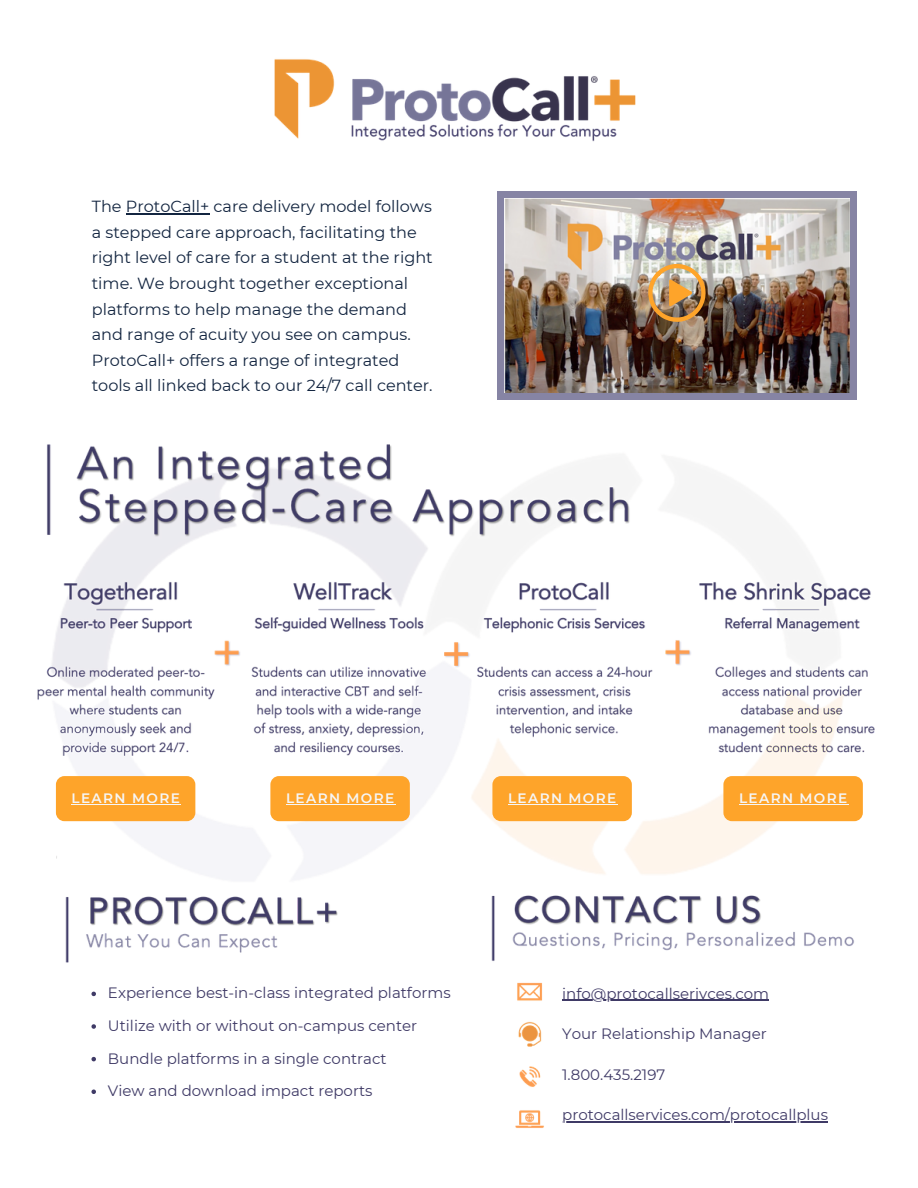
<style>
.page{position:relative;width:918px;height:1188px;background:#fff}
.page>*{position:absolute;margin:0;border:0;box-sizing:border-box;transform-origin:0 0}
.t1{font:16.05px/25.7px "Montserrat";color:#132540}
.t2{font:15px "Montserrat";color:#3f3a66}
.t3{font:600 13.65px "Montserrat";letter-spacing:.1em;color:#f6f6f6}
</style>
<div class="page">
<div style="left:497px;top:192px;width:360px;height:208px;background:#8684a4"></div>
<img style="left:504px;top:199px;width:346px;height:181px">
<img style="left:648px;top:264px;width:58px;height:58px">
<img style="left:274px;top:59px;width:362px;height:83px">
<img style="left:37px;top:380px;width:838px;height:540px">
<div style="left:18px;top:821px;width:38px;height:59px;background:#fff"></div>
<img style="left:66px;top:880px;width:425px;height:117px">
<img style="left:491px;top:878px;width:372px;height:122px">
<img style="left:515px;top:978px;width:36px;height:150px">
<div style="left:492px;top:776px;width:140px;height:45px;background:#fea42a;border-radius:8px"></div>
<hr style="left:508px;top:804px;width:110px;height:1px;background:#f6f6f6">
<div style="left:270px;top:776px;width:140px;height:45px;background:#fea42a;border-radius:8px"></div>
<hr style="left:286px;top:804px;width:110px;height:1px;background:#f6f6f6">
<div style="left:56px;top:776px;width:139px;height:45px;background:#fea42a;border-radius:8px"></div>
<hr style="left:72px;top:804px;width:109px;height:1px;background:#f6f6f6">
<div style="left:723px;top:776px;width:140px;height:45px;background:#fea42a;border-radius:8px"></div>
<hr style="left:739px;top:804px;width:55px;height:1px;background:#f6f6f6">
<hr style="left:800px;top:804px;width:49px;height:1px;background:#f6f6f6">
<hr style="left:126px;top:214px;width:83px;height:1px;background:#132540">
<svg style="left:91px;top:992px;width:5px;height:4px"></svg>
<svg style="left:91px;top:1024px;width:5px;height:5px"></svg>
<svg style="left:91px;top:1057px;width:5px;height:4px"></svg>
<svg style="left:91px;top:1090px;width:5px;height:4px"></svg>
<hr style="left:566px;top:1000px;width:203px;height:1px;background:#3f3a66">
<hr style="left:562px;top:1121px;width:266px;height:1px;background:#3f3a66">
<p class="t1" style="left:92px;top:193px;width:342px">The ProtoCall+ care delivery model follows a stepped care approach, facilitating the right level of care for a student at the right time. We brought together exceptional platforms to help manage the demand and range of acuity you see on campus.<br>ProtoCall+ offers a range of integrated tools all linked back to our 24/7 call center.</p>
<p class="t3" style="left:72px;top:790px;width:110px">LEARN MORE</p>
<p class="t3" style="left:286px;top:790px;width:110px">LEARN MORE</p>
<p class="t3" style="left:508px;top:790px;width:110px">LEARN MORE</p>
<p class="t3" style="left:739px;top:790px;width:110px">LEARN MORE</p>
<p class="t2" style="left:108px;top:984px;width:344px">Experience best-in-class integrated platforms</p>
<p class="t2" style="left:108px;top:1016px;width:311px">Utilize with or without on-campus center</p>
<p class="t2" style="left:108px;top:1049px;width:280px">Bundle platforms in a single contract</p>
<p class="t2" style="left:108px;top:1082px;width:266px">View and download impact reports</p>
<p class="t2" style="left:562px;top:984px;width:208px">info@protocallserivces.com</p>
<p class="t2" style="left:562px;top:1025px;width:206px">Your Relationship Manager</p>
<p class="t2" style="left:562px;top:1065px;width:105px">1.800.435.2197</p>
<p class="t2" style="left:562px;top:1106px;width:267px">protocallservices.com/protocallplus</p>
</div>
